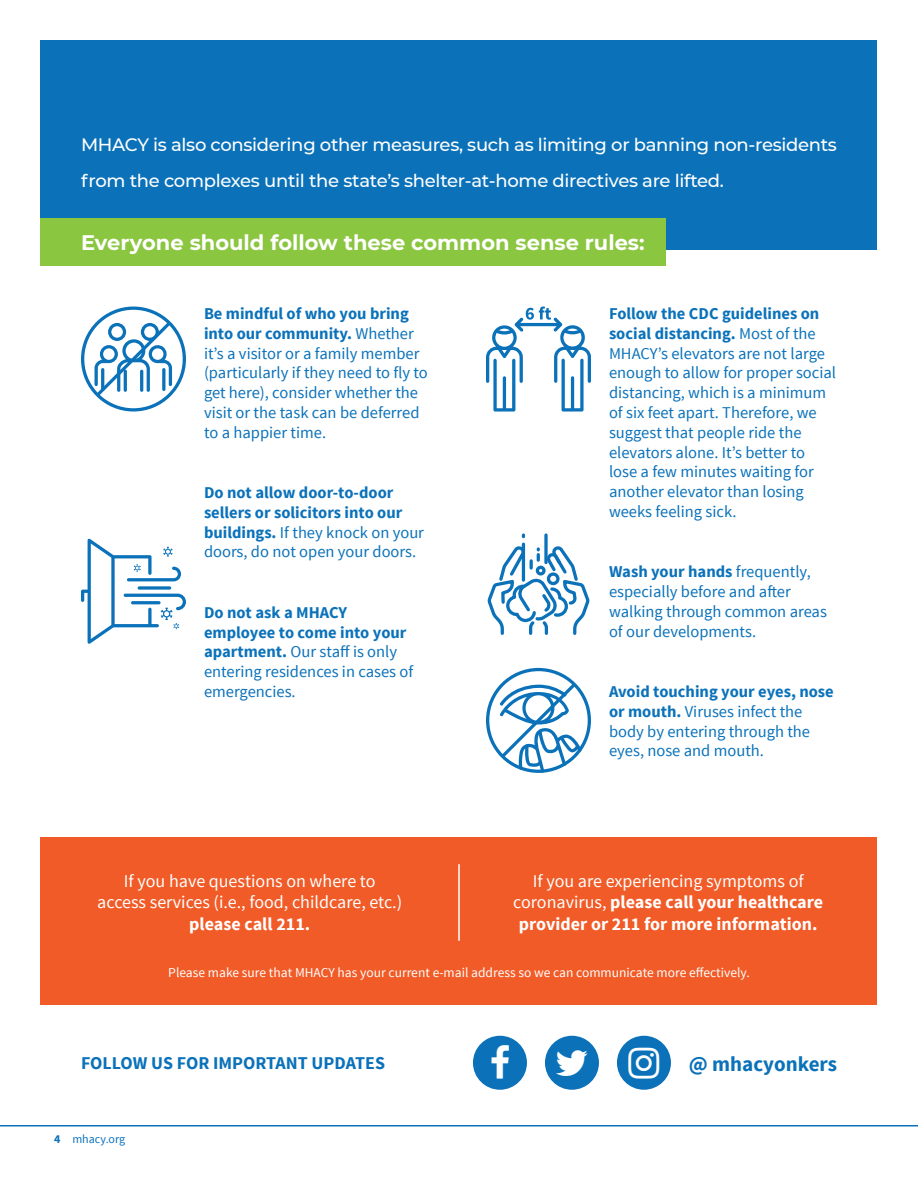
<style>
.page{position:relative;width:918px;height:1188px;background:#fff}
.page>*{position:absolute;margin:0;border:0;box-sizing:border-box;transform-origin:0 0}
.t1{font:700 21px "Montserrat";color:#fff}
.Body_Copy{font:700 21px "Source Sans Pro";color:#0b72ba}
.t2{font:500 18px/36px "Montserrat";letter-spacing:-.015em;color:#fff}
.t3{font:700 18px/21.6px "Source Sans Pro";color:#fff;text-align:center}
.t4{font:18px/21.6px "Source Sans Pro";color:#fff;text-align:center}
.t5{font:700 18px "Source Sans Pro";color:#0b72ba}
.Copy{font:16.5px/19.8px "Source Sans Pro";color:#0b72ba}
.Copy-2{font:700 16.5px/19.8px "Source Sans Pro";color:#0b72ba}
.t6{font:13.5px "Source Sans Pro";color:#fff}
.t7{font:12px "Source Sans Pro";color:#0b72ba}
.s1{font-weight:700}
.s2{font-weight:400}
</style>
<div class="page">
<div style="left:40px;top:40px;width:838px;height:210px;background:#0b72ba"></div>
<svg style="left:486px;top:668px;width:105px;height:105px"></svg>
<svg style="left:81px;top:539px;width:105px;height:105px"></svg>
<svg style="left:81px;top:307px;width:105px;height:105px"></svg>
<svg style="left:486px;top:307px;width:105px;height:105px"></svg>
<svg style="left:544px;top:535px;width:4px;height:12px"></svg>
<hr style="left:522px;top:544px;width:3px;height:36px;background:#0b72ba">
<svg style="left:487px;top:547px;width:103px;height:88px"></svg>
<hr style="left:0;top:1125px;width:918px;height:1px;background:#0b72ba">
<div style="left:617px;top:1036px;width:54px;height:54px;background:#0b72ba;border-radius:50%"></div>
<div style="left:473px;top:1036px;width:54px;height:54px;background:#0b72ba;border-radius:50%"></div>
<div style="left:545px;top:1036px;width:54px;height:54px;background:#0b72ba;border-radius:50%"></div>
<div style="left:40px;top:219px;width:626px;height:47px;background:#8bc640"></div>
<div style="left:40px;top:837px;width:838px;height:167px;background:#f15b27"></div>
<hr style="left:458px;top:864px;width:2px;height:77px;background:#fff">
<p class="t2" style="left:81px;top:126px;width:757px">MHACY is also considering other measures, such as limiting or banning non‑residents from the complexes until the state’s shelter-at-home directives are lifted.</p>
<p class="t1" style="left:81px;top:227px;width:565px">Everyone should follow these common sense rules:</p>
<p class="Copy" style="left:204px;top:304px;width:225px"><span class="s1">Be mindful of who you bring into our community.</span> Whether it’s a visitor or a family member (particularly if they need to fly to get here), consider whether the visit or the task can be deferred to a happier time.</p>
<p class="Copy-2" style="left:204px;top:483px;width:222px">Do not allow door-to-door sellers or solicitors into our buildings. <span class="s2">If they knock on your doors, do not open your doors.</span></p>
<p class="Copy" style="left:204px;top:603px;width:211px"><span class="s1">Do not ask a MHACY employee to come into your apartment.</span> Our staff is only entering residences in cases of emergencies.</p>
<p class="Copy" style="left:609px;top:304px;width:229px"><span class="s1">Follow the CDC guidelines on social distancing.</span> Most of the<br>MHACY’s elevators are not large enough to allow for proper social distancing, which is a minimum of six feet apart. Therefore, we suggest that people ride the elevators alone. It’s better to lose a few minutes waiting for another elevator than losing weeks feeling sick.</p>
<p class="Copy" style="left:609px;top:562px;width:219px"><span class="s1">Wash your hands</span> frequently, especially before and after walking through common areas of our developments.</p>
<p class="Copy" style="left:609px;top:682px;width:226px"><span class="s1">Avoid touching your eyes, nose or mouth.</span> Viruses infect the body by entering through the eyes, nose and mouth.</p>
<p class="t4" style="left:97px;top:870px;width:306px">If you have questions on where to access services (i.e., food, childcare, etc.) <span class="s1">please call 211.</span></p>
<p class="t3" style="left:513px;top:871px;width:311px"><span class="s2">If you are experiencing symptoms of coronavirus,</span> please call your healthcare provider or 211 for more information.</p>
<p class="t6" style="left:168px;top:964px;width:583px">Please make sure that MHACY has your current e-mail address so we can communicate more effectively.</p>
<p class="t5" style="left:81px;top:1051px;width:306px">FOLLOW US FOR IMPORTANT UPDATES</p>
<p class="Body_Copy" style="left:689px;top:1050px;width:150px">@ mhacyonkers</p>
<p class="t7" style="left:54px;top:1132px;width:73px"><span class="s1">4</span> mhacy.org</p>
</div>
